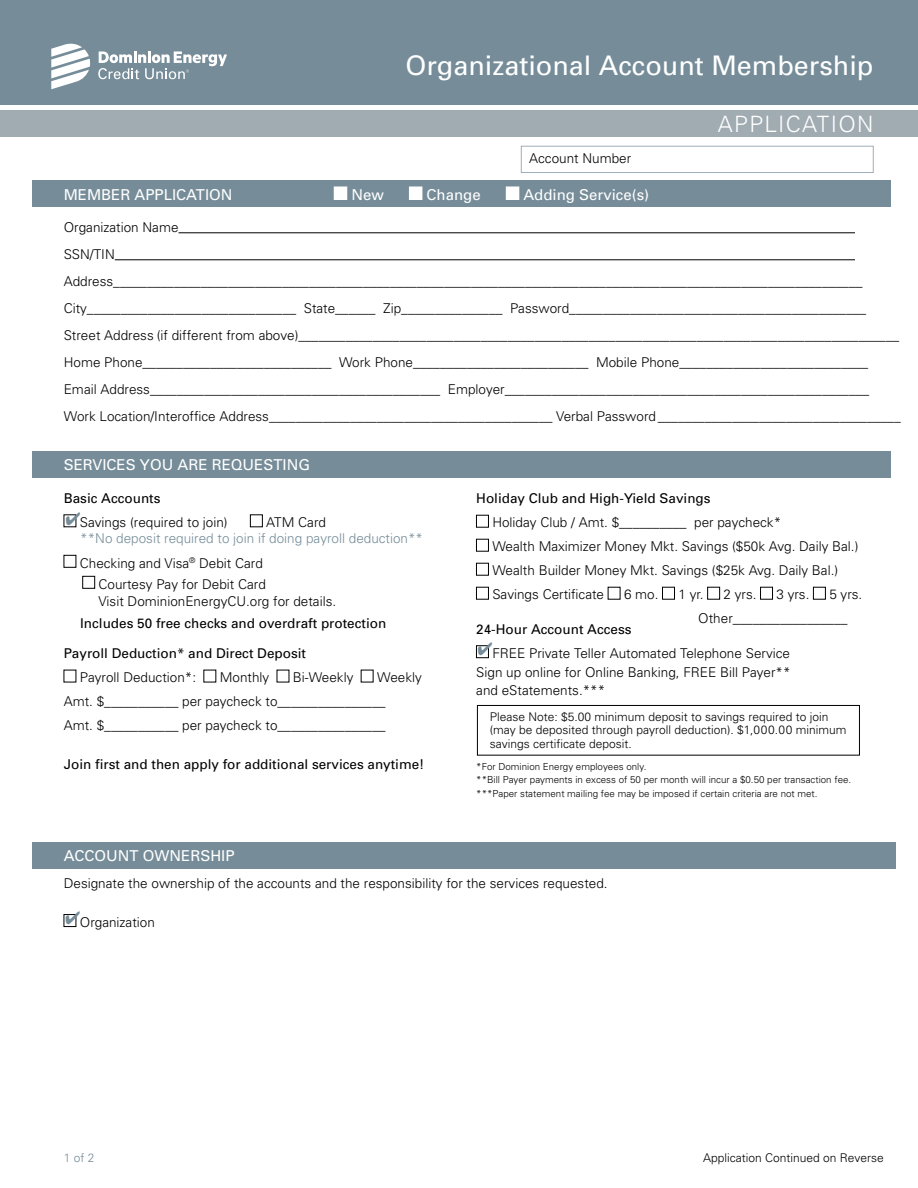
<style>
.page{position:relative;width:918px;height:1188px;background:#fff}
.page>*{position:absolute;margin:0;border:0;box-sizing:border-box;transform-origin:0 0}
.t1{font:27px "Univers";color:#fff}
.t2{font:300 22.5px "Univers";letter-spacing:.06em;color:#fff}
.t3{font:15px "Univers";color:#fff}
.t4{font:300 13.5px/27px "Univers";color:#000}
.t5{font:13.5px "Univers";color:#000}
.t6{font:300 13.5px "Univers";color:#768d99}
.t7{font:300 12px/13.5px "Univers";color:#000}
.t8{font:300 12px "Univers";color:#768d99}
.t9{font:300 9.75px/13.5px "Univers";color:#000}
</style>
<div class="page">
<div style="left:0;top:111px;width:918px;height:26px;background:#a1abb2"></div>
<div style="left:0;top:0;width:918px;height:104px;background:#768d99"></div>
<svg style="left:51px;top:43px;width:39px;height:46px"></svg>
<svg style="left:98px;top:51px;width:129px;height:28px"></svg>
<div style="left:521px;top:146px;width:352px;height:27px;border:1px solid #9fafb9"></div>
<div style="left:477px;top:705px;width:383px;height:50px;border:1px solid #000"></div>
<hr style="left:115px;top:259px;width:741px;height:1px;background:#000">
<hr style="left:179px;top:232px;width:677px;height:1px;background:#000">
<div style="left:855px;top:223px;width:62px;height:221px;background:#fff"></div>
<div style="left:32px;top:180px;width:859px;height:27px;background:#768d99"></div>
<div style="left:334px;top:187px;width:13px;height:13px;background:#fff"></div>
<div style="left:409px;top:187px;width:13px;height:13px;background:#fff"></div>
<div style="left:506px;top:187px;width:13px;height:13px;background:#fff"></div>
<div style="left:32px;top:451px;width:859px;height:27px;background:#768d99"></div>
<div style="left:64px;top:555px;width:12px;height:13px;border:1px solid #000"></div>
<div style="left:250px;top:515px;width:13px;height:12px;border:1px solid #000"></div>
<div style="left:83px;top:576px;width:12px;height:13px;border:1px solid #000"></div>
<svg style="left:476px;top:515px;width:13px;height:85px"></svg>
<div style="left:662px;top:587px;width:13px;height:12px;border:1px solid #000"></div>
<div style="left:707px;top:587px;width:13px;height:12px;border:1px solid #000"></div>
<div style="left:760px;top:587px;width:13px;height:12px;border:1px solid #000"></div>
<div style="left:813px;top:587px;width:13px;height:12px;border:1px solid #000"></div>
<div style="left:476px;top:646px;width:13px;height:12px;border:1px solid #000"></div>
<div style="left:32px;top:842px;width:864px;height:27px;background:#768d99"></div>
<div style="left:64px;top:914px;width:12px;height:13px;border:1px solid #000"></div>
<svg style="left:66px;top:514px;width:11px;height:11px"></svg>
<svg style="left:478px;top:645px;width:11px;height:11px"></svg>
<svg style="left:66px;top:914px;width:11px;height:10px"></svg>
<p class="t1" style="left:405px;top:49px;width:470px">Organizational Account Membership</p>
<p class="t2" style="left:718px;top:111px;width:157px">APPLICATION</p>
<p class="t4" style="left:529px;top:145px;width:104px">Account Number</p>
<p class="t3" style="left:64px;top:185px;width:170px">MEMBER APPLICATION</p>
<p class="t3" style="left:351px;top:185px;width:34px">New</p>
<p class="t3" style="left:427px;top:185px;width:56px">Change</p>
<p class="t3" style="left:523px;top:185px;width:127px">Adding Service(s)</p>
<p class="t4" style="left:64px;top:213px;width:116px">Organization Name</p>
<p class="t4" style="left:64px;top:240px;width:53px">SSN/TIN</p>
<p class="t4" style="left:64px;top:267px;width:838px">Address_______________________________________________________________________________________________________________ City_______________________________ State______ Zip_______________ Password____________________________________________ Street Address (if different from above)_________________________________________________________________________________________ Home Phone____________________________ Work Phone__________________________ Mobile Phone____________________________ Email Address___________________________________________ Employer______________________________________________________ Work Location/Interoffice Address__________________________________________ Verbal Password____________________________________</p>
<p class="t3" style="left:64px;top:455px;width:248px">SERVICES YOU ARE REQUESTING</p>
<p class="t5" style="left:64px;top:490px;width:98px">Basic Accounts</p>
<p class="t4" style="left:80px;top:508px;width:149px">Savings (required to join)</p>
<p class="t4" style="left:266px;top:508px;width:61px">ATM Card</p>
<p class="t6" style="left:80px;top:531px;width:344px">**No deposit required to join if doing payroll deduction**</p>
<p class="t4" style="left:80px;top:549px;width:185px">Checking and Visa<sup>®</sup> Debit Card</p>
<p class="t4" style="left:99px;top:574px;width:239px;line-height:18px">Courtesy Pay for Debit Card<br>Visit DominionEnergyCU.org for details.</p>
<p class="t5" style="left:80px;top:615px;width:308px">Includes 50 free checks and overdraft protection</p>
<p class="t5" style="left:64px;top:645px;width:244px">Payroll Deduction* and Direct Deposit</p>
<p class="t4" style="left:80px;top:664px;width:118px">Payroll Deduction*:</p>
<p class="t4" style="left:220px;top:664px;width:51px">Monthly</p>
<p class="t4" style="left:293px;top:664px;width:62px">Bi-Weekly</p>
<p class="t5" style="left:476px;top:490px;width:236px">Holiday Club and High-Yield Savings</p>
<p class="t4" style="left:492px;top:510px;width:368px;line-height:24px">Holiday Club / Amt. $__________ per paycheck*<br>Wealth Maximizer Money Mkt. Savings ($50k Avg. Daily Bal.)<br>Wealth Builder Money Mkt. Savings ($25k Avg. Daily Bal.)<br>Savings Certificate</p>
<p class="t4" style="left:624px;top:581px;width:36px">6 mo.</p>
<p class="t4" style="left:678px;top:581px;width:27px">1 yr.</p>
<p class="t4" style="left:724px;top:581px;width:34px">2 yrs.</p>
<p class="t4" style="left:776px;top:581px;width:34px">3 yrs.</p>
<p class="t4" style="left:829px;top:581px;width:34px">5 yrs.</p>
<p class="t4" style="left:698px;top:605px;width:151px">Other_________________</p>
<p class="t5" style="left:476px;top:621px;width:157px">24-Hour Account Access</p>
<p class="t4" style="left:476px;top:643px;width:316px;line-height:19.5px;text-align:right">FREE Private Teller Automated Telephone Service<br>Sign up online for Online Banking, FREE Bill Payer**</p>
<p class="t4" style="left:476px;top:677px;width:131px">and eStatements.***</p>
<p class="t7" style="left:490px;top:710px;width:358px">Please Note: $5.00 minimum deposit to savings required to join (may be deposited through payroll deduction). $1,000.00 minimum savings certificate deposit.</p>
<p class="t9" style="left:476px;top:759px;width:376px">*For Dominion Energy employees only.<br>**Bill Payer payments in excess of 50 per month will incur a $0.50 per transaction fee. ***Paper statement mailing fee may be imposed if certain criteria are not met.</p>
<p class="t4" style="left:64px;top:665px;width:360px;line-height:24px;text-indent:313px">Weekly<br>Amt. $___________ per paycheck to________________<br>Amt. $___________ per paycheck to________________</p>
<p class="t5" style="left:64px;top:756px;width:362px">Join first and then apply for additional services anytime!</p>
<p class="t3" style="left:64px;top:846px;width:172px">ACCOUNT OWNERSHIP</p>
<p class="t4" style="left:64px;top:869px;width:545px">Designate the ownership of the accounts and the responsibility for the services requested.</p>
<p class="t4" style="left:80px;top:908px;width:77px">Organization</p>
<p class="t8" style="left:64px;top:1150px;width:32px">1 of 2</p>
<p class="t7" style="left:703px;top:1151px;width:182px">Application Continued on Reverse</p>
</div>
